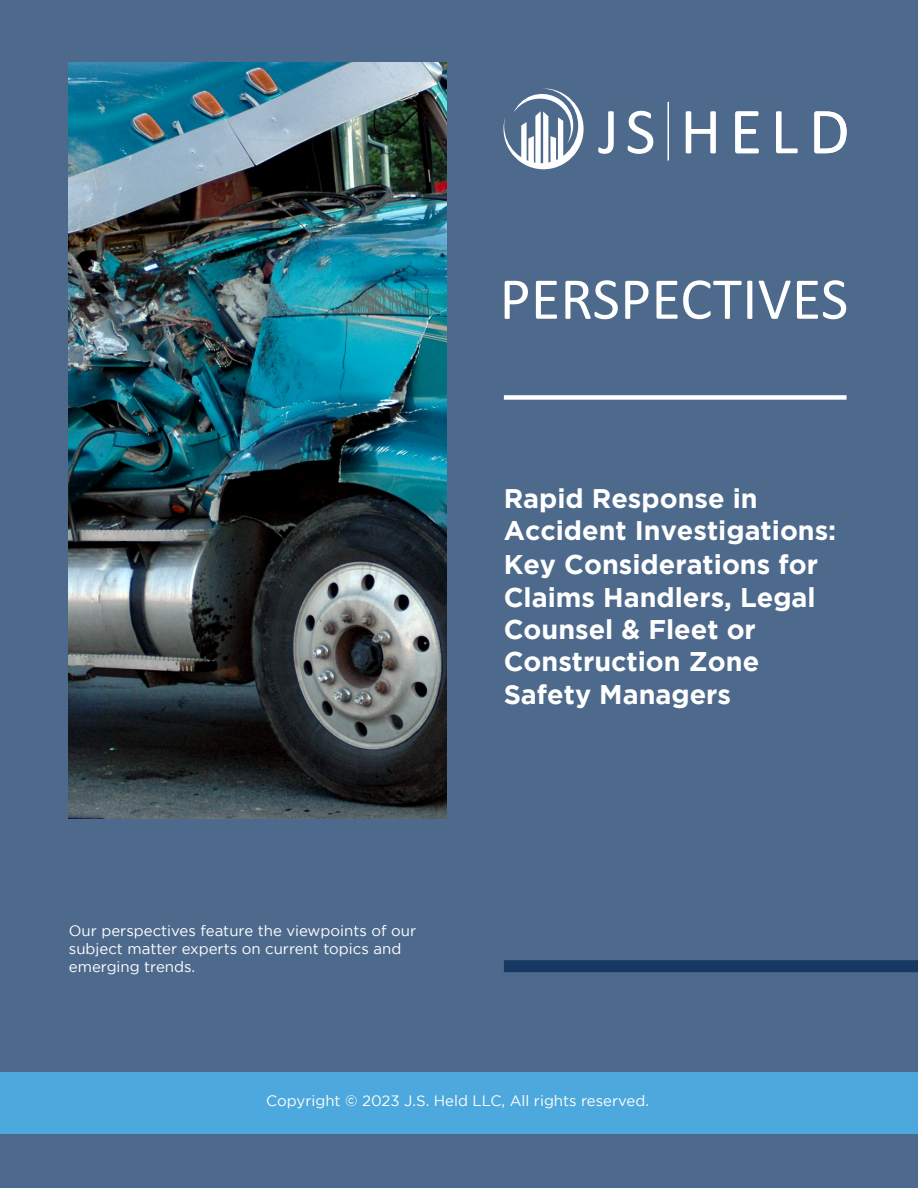
<style>
.page{position:relative;width:918px;height:1188px;background:#4d6a8d}
.page>*{position:absolute;margin:0;border:0;box-sizing:border-box;transform-origin:0 0}
.t1{font:60px "Calibri";letter-spacing:.005em;color:#fff}
.t2{font:700 27px/32.7px "Gotham";color:#fff}
.t3{font:15px/18px "Gotham";color:#fff}
</style>
<div class="page">
<div style="left:0;top:1072px;width:918px;height:62px;background:#4da8dd"></div>
<hr style="left:668px;top:102px;width:1px;height:58px;background:#fff">
<svg style="left:598px;top:111px;width:16px;height:43px"></svg>
<svg style="left:628px;top:111px;width:25px;height:43px"></svg>
<svg style="left:686px;top:111px;width:30px;height:42px"></svg>
<svg style="left:735px;top:111px;width:24px;height:42px"></svg>
<svg style="left:776px;top:111px;width:22px;height:42px"></svg>
<svg style="left:814px;top:111px;width:33px;height:42px"></svg>
<svg style="left:503px;top:88px;width:81px;height:81px"></svg>
<div style="left:504px;top:395px;width:343px;height:5px;background:#fff"></div>
<div style="left:504px;top:960px;width:414px;height:12px;background:#173863"></div>
<img style="left:69px;top:63px;width:377px;height:756px">
<h1 class="t1" style="left:500px;top:262px;width:350px">PERSPECTIVES</h1>
<p class="t3" style="left:69px;top:921px;width:349px">Our perspectives feature the viewpoints of our subject matter experts on current topics and emerging trends.</p>
<p class="t2" style="left:504px;top:482px;width:334px">Rapid Response in<br>Accident Investigations:<br>Key Considerations for<br>Claims Handlers, Legal<br>Counsel &amp; Fleet or<br>Construction Zone<br>Safety Managers</p>
<p class="t3" style="left:266px;top:1091px;width:384px">Copyright © 2023 J.S. Held LLC, All rights reserved.</p>
</div>
